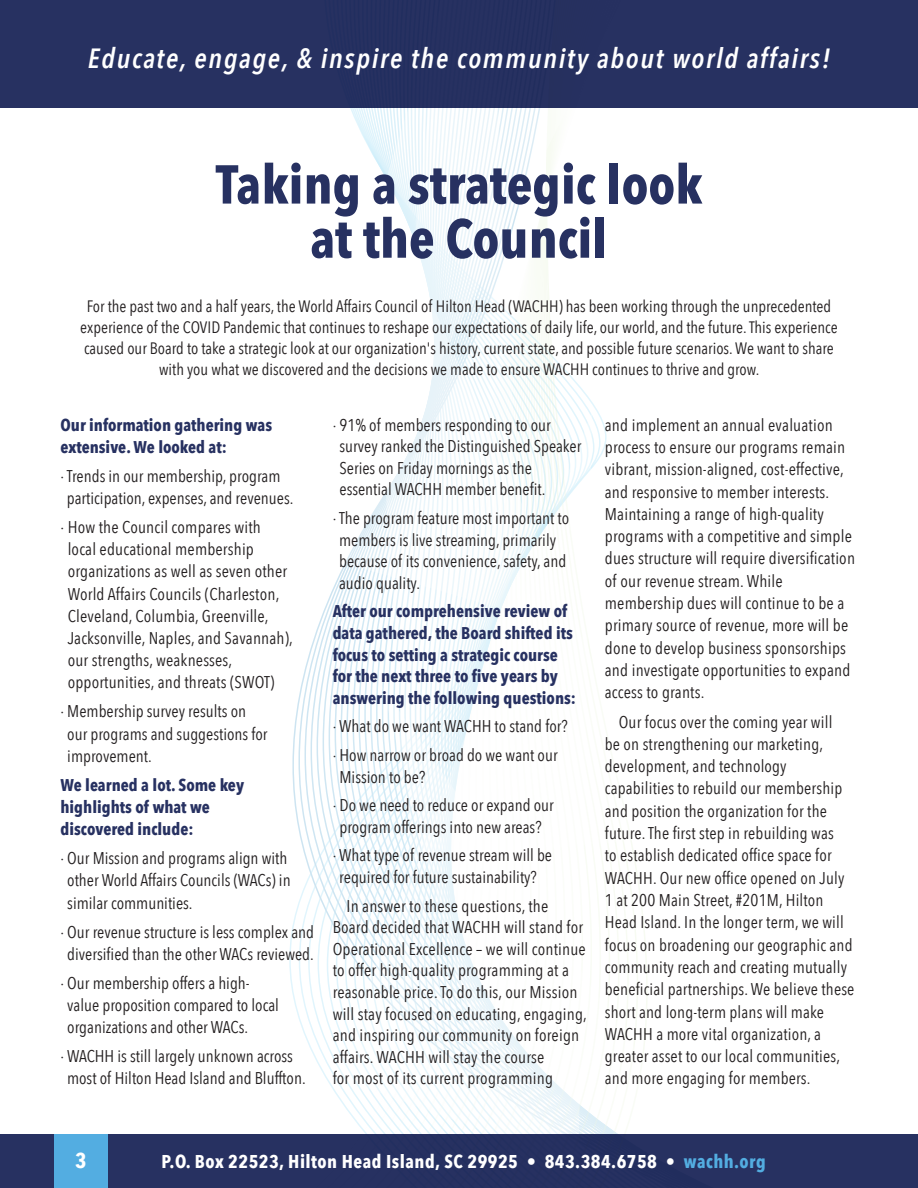
<style>
.page{position:relative;width:918px;height:1188px;background:#fff}
.page>*{position:absolute;margin:0;border:0;box-sizing:border-box;transform-origin:0 0}
.t1{font:700 54.15px/54.2px "Avenir Next Condensed";color:#273161;text-align:center}
.t2{font:italic 600 27.75px "Avenir Next Condensed";letter-spacing:.06em;color:#fff}
.t3{font:700 21.6px "Avenir Next Condensed";color:#fff}
.t4{font:700 18.45px "Avenir Next Condensed";letter-spacing:.025em;color:#fff}
.t5{font:16.95px/22.4px "Avenir Next Condensed";letter-spacing:.01em;color:#231f20}
.t6{font:700 16.95px/21.6px "Avenir Next Condensed";color:#273161}
.t7{font:16.5px/21px "Avenir Next Condensed";color:#231f20;text-align:center}
.s1{color:#53ade1}
</style>
<div class="page">
<svg style="left:289px;top:615px;width:43px;height:473px"></svg>
<svg style="left:592px;top:861px;width:55px;height:273px"></svg>
<svg style="left:332px;top:615px;width:260px;height:519px"></svg>
<svg style="left:362px;top:149px;width:273px;height:712px"></svg>
<svg style="left:322px;top:108px;width:201px;height:507px"></svg>
<div style="left:0;top:0;width:918px;height:108px;background:#273161"></div>
<div style="left:0;top:1134px;width:918px;height:54px;background:#273161"></div>
<div style="left:54px;top:1134px;width:54px;height:54px;background:#53ade1"></div>
<p class="t2" style="left:88px;top:41px;width:744px">Educate, engage, &amp; inspire the community about world affairs!</p>
<p class="t1" style="left:216px;top:157px;width:488px">Taking a strategic look at the Council</p>
<p class="t7" style="left:80px;top:295px;width:759px">For the past two and a half years, the World Affairs Council of Hilton Head (WACHH) has been working through the unprecedented experience of the COVID Pandemic that continues to reshape our expectations of daily life, our world, and the future. This experience caused our Board to take a strategic look at our organization's history, current state, and possible future scenarios. We want to share with you what we discovered and the decisions we made to ensure WACHH continues to thrive and grow.</p>
<p class="t6" style="left:60px;top:413px;width:213px;line-height:22.2px">Our information gathering was extensive. We looked at:</p>
<p class="t5" style="left:67px;top:464px;width:228px;text-indent:-6px">⋅ Trends in our membership, program participation, expenses, and revenues.</p>
<p class="t5" style="left:68px;top:515px;width:227px;text-indent:-7px">⋅ How the Council compares with local educational membership organizations as well as seven other World Affairs Councils (Charleston, Cleveland, Columbia, Greenville, Jacksonville, Naples, and Savannah), our strengths, weaknesses, opportunities, and threats (SWOT)</p>
<p class="t5" style="left:67px;top:700px;width:202px;text-indent:-7px">⋅ Membership survey results on our programs and suggestions for improvement.</p>
<p class="t6" style="left:60px;top:774px;width:185px;line-height:22.2px">We learned a lot. Some key highlights of what we discovered include:</p>
<p class="t5" style="left:67px;top:846px;width:225px;text-indent:-7px">⋅ Our Mission and programs align with other World Affairs Councils (WACs) in similar communities.</p>
<p class="t5" style="left:60px;top:920px;width:255px;text-align:center">⋅ Our revenue structure is less complex and diversified than the other WACs reviewed.</p>
<p class="t5" style="left:67px;top:971px;width:213px;text-indent:-7px">⋅ Our membership offers a high&shy;value proposition compared to local organizations and other WACs.</p>
<p class="t5" style="left:67px;top:1044px;width:240px;text-indent:-7px">⋅ WACHH is still largely unknown across most of Hilton Head Island and Bluffton.</p>
<p class="t5" style="left:340px;top:413px;width:243px;line-height:21.6px;text-indent:-7px">⋅ 91% of members responding to our survey ranked the Distinguished Speaker Series on Friday mornings as the essential WACHH member benefit.</p>
<p class="t5" style="left:339px;top:506px;width:232px;line-height:21.6px;text-indent:-6px">⋅ The program feature most important to members is live streaming, primarily because of its convenience, safety, and audio quality.</p>
<p class="t6" style="left:333px;top:601px;width:245px">After our comprehensive review of data gathered, the Board shifted its focus to setting a strategic course for the next three to five years by answering the following questions:</p>
<p class="t5" style="left:333px;top:715px;width:237px">⋅ What do we want WACHH to stand for?</p>
<p class="t5" style="left:340px;top:743px;width:220px;line-height:21.6px;text-indent:-7px">⋅ How narrow or broad do we want our<br>Mission to be?</p>
<p class="t5" style="left:333px;top:794px;width:223px;line-height:21.6px;text-align:center">⋅ Do we need to reduce or expand our program offerings into new areas?</p>
<p class="t5" style="left:333px;top:844px;width:221px;line-height:21.6px;text-align:center">⋅ What type of revenue stream will be required for future sustainability?</p>
<p class="t5" style="left:333px;top:894px;width:256px;line-height:21.6px;text-indent:14px">In answer to these questions, the Board decided that WACHH will stand for Operational Excellence – we will continue to offer high-quality programming at a reasonable price. To do this, our Mission will stay focused on educating, engaging, and inspiring our community on foreign affairs. WACHH will stay the course<br>for most of its current programming</p>
<p class="t5" style="left:605px;top:413px;width:252px">and implement an annual evaluation process to ensure our programs remain vibrant, mission-aligned, cost-effective, and responsive to member interests.<br>Maintaining a range of high-quality programs with a competitive and simple dues structure will require diversification of our revenue stream. While membership dues will continue to be a primary source of revenue, more will be done to develop business sponsorships and investigate opportunities to expand access to grants.</p>
<p class="t5" style="left:605px;top:710px;width:251px;text-indent:14px">Our focus over the coming year will<br>be on strengthening our marketing, development, and technology capabilities to rebuild our membership and position the organization for the future. The first step in rebuilding was<br>to establish dedicated office space for WACHH. Our new office opened on July 1 at 200 Main Street, #201M, Hilton Head Island. In the longer term, we will focus on broadening our geographic and community reach and creating mutually beneficial partnerships. We believe these short and long-term plans will make WACHH a more vital organization, a greater asset to our local communities, and more engaging for members.</p>
<p class="t3" style="left:75px;top:1147px;width:13px">3</p>
<p class="t4" style="left:162px;top:1150px;width:606px">P.O. Box 22523, Hilton Head Island, SC 29925 • 843.384.6758 • <span class="s1">wachh.org</span></p>
</div>
